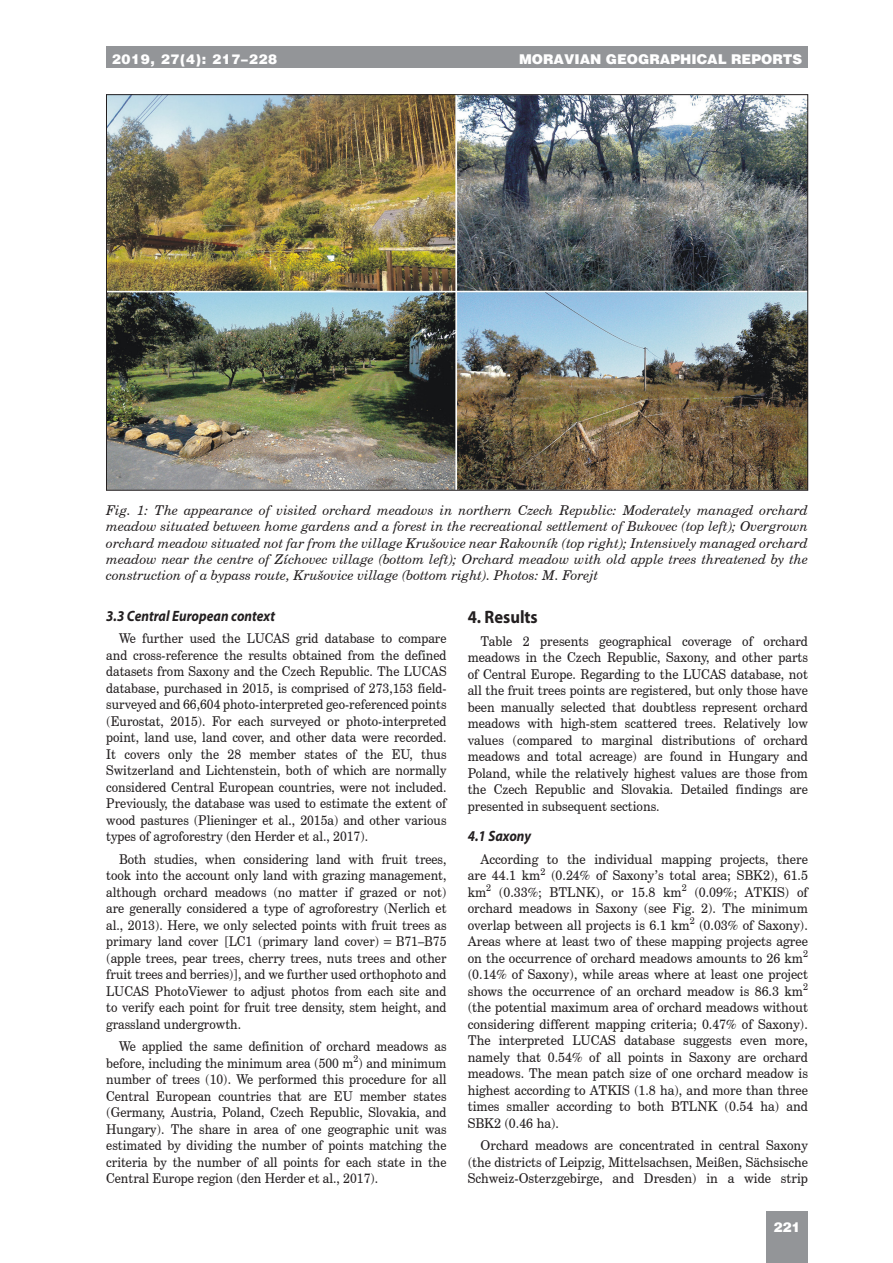
<style>
.page{position:relative;width:893px;height:1263px;background:#fff}
.page>*{position:absolute;margin:0;border:0;box-sizing:border-box;transform-origin:0 0}
.MGR-nadpiskapitoly1{font:700 18px "Myriad Pro";color:#231f20;scale:.92 1}
.MGR-nadpiskapitoly2{font:italic 700 15px "Myriad Pro";color:#231f20;scale:.9 1}
.MGR-NEW-basictext{font:13.5px/16.5px "Century Schoolbook CE";color:#231f20;text-align:justify;scale:.92 1}
.MGR-NEW-basictext-2{font:13.5px/16.5px "Century Schoolbook CE";color:#231f20;text-align:justify;scale:.94 1}
.MGR-NEW-basictext-3{font:13.5px/16.5px "Century Schoolbook CE";color:#231f20;text-align:justify;scale:.93 1}
.MGR-popisobrazku{font:italic 13.5px/16.2px "Century Schoolbook CE";color:#231f20;text-align:justify}
.t1{font:900 13.5px "Switzerland";color:#fff}
.t2{font:900 13.5px "Switzerland";letter-spacing:.05em;color:#fff}
</style>
<div class="page">
<div style="left:106px;top:47px;width:702px;height:21px;background:#939598"></div>
<div style="left:766px;top:1212px;width:42px;height:51px;background:#939598"></div>
<img style="left:108px;top:96px;width:698px;height:392px">
<p class="t1" style="left:139px;top:51px;width:57px">9, 27(4)</p>
<p class="t1" style="left:519px;top:51px;width:285px">MORAVIAN GEOGRAPHICAL REPORTS</p>
<p class="t2" style="left:112px;top:51px;width:167px">2019, 27(4): 217–228</p>
<p class="MGR-popisobrazku" style="left:106px;top:502px;width:703px">Fig. 1: The appearance of visited orchard meadows in northern Czech Republic: Moderately managed orchard meadow situated between home gardens and a forest in the recreational settlement of Bukovec (top left); Overgrown orchard meadow situated not far from the village Krušovice near Rakovník (top right); Intensively managed orchard meadow near the centre of Zíchovec village (bottom left); Orchard meadow with old apple trees threatened by the construction of a bypass route, Krušovice village (bottom right). Photos: M. Forejt</p>
<p class="MGR-nadpiskapitoly2" style="left:106px;top:606px;width:189px">3.3 Central European context</p>
<p class="MGR-NEW-basictext" style="left:106px;top:630px;width:371px;text-indent:13px">We further used the LUCAS grid database to compare and cross-reference the results obtained from the defined datasets from Saxony and the Czech Republic. The LUCAS database, purchased in 2015, is comprised of 273,153 field&shy;surveyed and 66,604 photo-interpreted geo-referenced points (Eurostat, 2015). For each surveyed or photo-interpreted point, land use, land cover, and other data were recorded.<br>It covers only the 28 member states of the EU, thus Switzerland and Lichtenstein, both of which are normally considered Central European countries, were not included.<br>Previously, the database was used to estimate the extent of wood pastures (Plieninger et al., 2015a) and other various types of agroforestry (den Herder et al., 2017).</p>
<p class="MGR-NEW-basictext" style="left:106px;top:850px;width:371px;text-indent:13px">Both studies, when considering land with fruit trees, took into the account only land with grazing management, although orchard meadows (no matter if grazed or not) are generally considered a type of agroforestry (Nerlich et al., 2013). Here, we only selected points with fruit trees as primary land cover [LC1 (primary land cover) = B71–B75 (apple trees, pear trees, cherry trees, nuts trees and other fruit trees and berries)], and we further used orthophoto and LUCAS PhotoViewer to adjust photos from each site and to verify each point for fruit tree density, stem height, and grassland undergrowth.</p>
<p class="MGR-NEW-basictext" style="left:106px;top:1038px;width:371px;text-indent:13px">We applied the same definition of orchard meadows as before, including the minimum area (500 m<sup>2</sup>) and minimum number of trees (10). We performed this procedure for all Central European countries that are EU member states (Germany, Austria, Poland, Czech Republic, Slovakia, and Hungary). The share in area of one geographic unit was estimated by dividing the number of points matching the criteria by the number of all points for each state in the Central Europe region (den Herder et al., 2017).</p>
<p class="MGR-nadpiskapitoly1" style="left:468px;top:605px;width:78px">4. Results</p>
<p class="MGR-NEW-basictext-3" style="left:468px;top:632px;width:367px;text-indent:13px">Table 2 presents geographical coverage of orchard meadows in the Czech Republic, Saxony, and other parts of Central Europe. Regarding to the LUCAS database, not all the fruit trees points are registered, but only those have been manually selected that doubtless represent orchard meadows with high-stem scattered trees. Relatively low values (compared to marginal distributions of orchard meadows and total acreage) are found in Hungary and Poland, while the relatively highest values are those from the Czech Republic and Slovakia. Detailed findings are presented in subsequent sections.</p>
<p class="MGR-nadpiskapitoly2" style="left:468px;top:826px;width:72px">4.1 Saxony</p>
<p class="MGR-NEW-basictext-2" style="left:468px;top:850px;width:363px;text-indent:13px">According to the individual mapping projects, there are 44.1 km<sup>2</sup> (0.24% of Saxony’s total area; SBK2), 61.5 km<sup>2</sup> (0.33%; BTLNK), or 15.8 km<sup>2</sup> (0.09%; ATKIS) of orchard meadows in Saxony (see Fig. 2). The minimum overlap between all projects is 6.1 km<sup>2</sup> (0.03% of Saxony).<br>Areas where at least two of these mapping projects agree on the occurrence of orchard meadows amounts to 26 km<sup>2 </sup>(0.14% of Saxony), while areas where at least one project shows the occurrence of an orchard meadow is 86.3 km<sup>2 </sup>(the potential maximum area of orchard meadows without considering different mapping criteria; 0.47% of Saxony).<br>The interpreted LUCAS database suggests even more, namely that 0.54% of all points in Saxony are orchard meadows. The mean patch size of one orchard meadow is highest according to ATKIS (1.8 ha), and more than three times smaller according to both BTLNK (0.54 ha) and SBK2 (0.46 ha).</p>
<p class="MGR-NEW-basictext-2" style="left:468px;top:1137px;width:363px;text-indent:13px">Orchard meadows are concentrated in central Saxony (the districts of Leipzig, Mittelsachsen, Meißen, Sächsische Schweiz-Osterzgebirge, and Dresden) in a wide strip</p>
<p class="t1" style="left:773px;top:1219px;width:29px">221</p>
</div>
